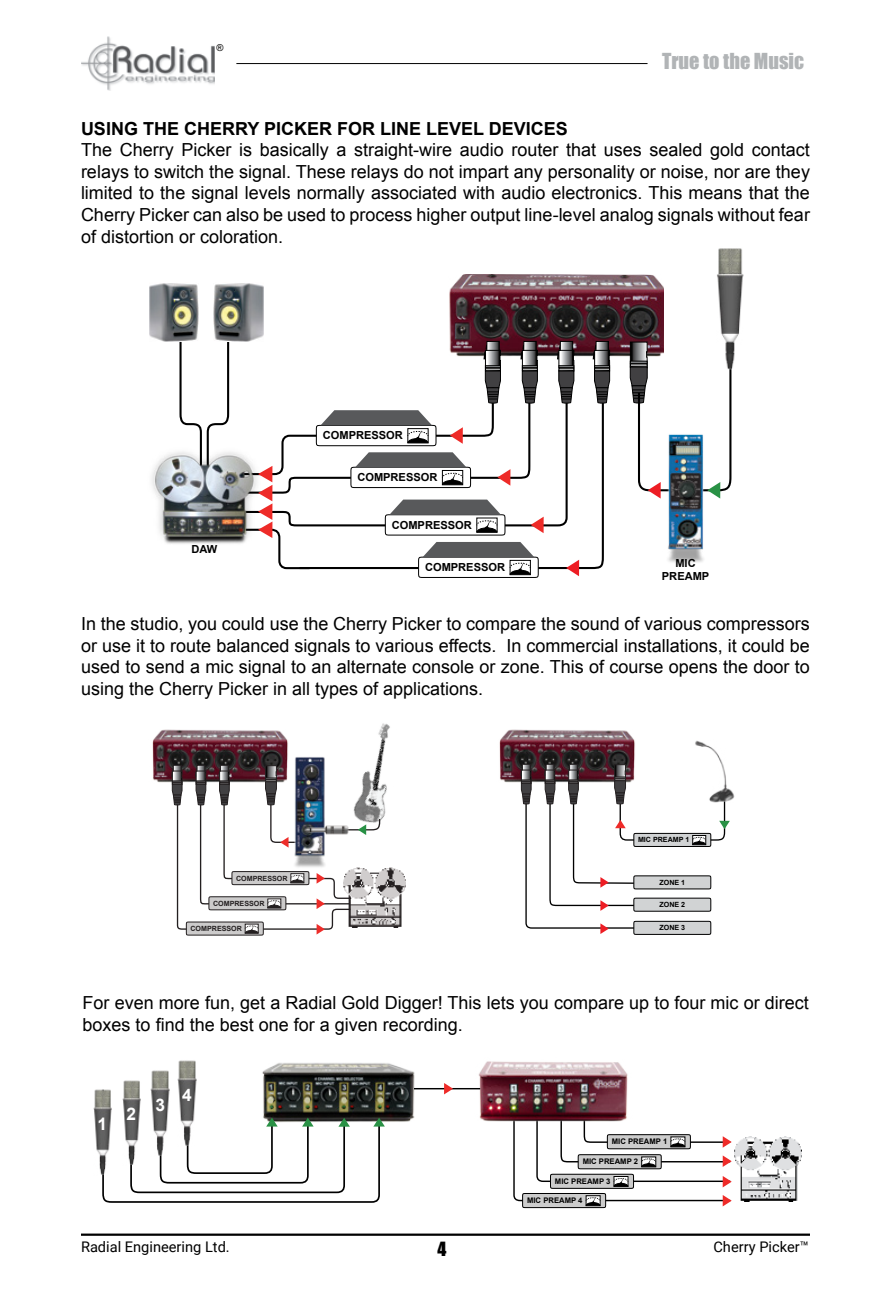
<style>
.page{position:relative;width:891px;height:1296px;background:#fff}
.page>*{position:absolute;margin:0;border:0;box-sizing:border-box;transform-origin:0 0}
.t1{font:20.25px "Impact";color:#b1b4b6}
.t2{font:18px/21.6px "Arial";color:#000;text-align:justify}
.t3{font:700 18px "Arial";color:#000}
.t4{font:18px "Impact";color:#000}
.t5{font:700 17.32px "Arial";color:#fff}
.t6{font:14.62px "Roboto";color:#000}
.t7{font:700 11.03px/13.3px "Arial";color:#000;text-align:center}
.t8{font:italic 9.45px "Arial";color:#000}
.t9{font:700 7.65px "Arial";color:#000}
.t10{font:700 7.2px "Arial";color:#231f20}
.t11{font:700 7.2px "Arial";color:#000}
</style>
<div class="page">
<hr style="left:81px;top:1234px;width:729px;height:2px;background:#000">
<img style="left:81px;top:36px;width:134px;height:55px">
<hr style="left:236px;top:63px;width:412px;height:1px;background:#000">
<img style="left:449px;top:275px;width:215px;height:94px">
<svg style="left:579px;top:403px;width:26px;height:167px"></svg>
<svg style="left:593px;top:340px;width:18px;height:63px"></svg>
<svg style="left:178px;top:322px;width:52px;height:114px"></svg>
<svg style="left:630px;top:342px;width:102px;height:149px"></svg>
<img style="left:151px;top:436px;width:87px;height:108px">
<div style="left:418px;top:557px;width:121px;height:21px;border:1px solid #000;border-radius:4px"></div>
<img style="left:214px;top:283px;width:49px;height:58px">
<img style="left:149px;top:283px;width:49px;height:58px">
<img style="left:644px;top:421px;width:82px;height:142px">
<img style="left:716px;top:248px;width:28px;height:123px">
<svg style="left:238px;top:340px;width:341px;height:236px"></svg>
<img style="left:499px;top:729px;width:136px;height:54px">
<div style="left:634px;top:921px;width:77px;height:14px;border:1px solid #000;border-radius:3px"></div>
<img style="left:695px;top:740px;width:40px;height:61px">
<svg style="left:520px;top:764px;width:210px;height:170px"></svg>
<img style="left:376px;top:723px;width:14px;height:97px">
<img style="left:381px;top:867px;width:25px;height:61px">
<img style="left:295px;top:757px;width:30px;height:8px">
<img style="left:152px;top:729px;width:136px;height:54px">
<svg style="left:171px;top:765px;width:210px;height:170px"></svg>
<img style="left:93px;top:1089px;width:8px;height:85px">
<img style="left:123px;top:1080px;width:17px;height:8px">
<img style="left:151px;top:1070px;width:18px;height:18px">
<img style="left:178px;top:1060px;width:19px;height:28px">
<img style="left:262px;top:1063px;width:155px;height:59px">
<img style="left:734px;top:1136px;width:68px;height:65px">
<div style="left:522px;top:1193px;width:84px;height:15px;border:1px solid #000;border-radius:3px"></div>
<svg style="left:513px;top:1121px;width:219px;height:85px"></svg>
<img style="left:473px;top:1061px;width:155px;height:60px">
<hr style="left:414px;top:1088px;width:66px;height:1px;background:#000">
<svg style="left:444px;top:1083px;width:9px;height:11px"></svg>
<svg style="left:101px;top:1088px;width:284px;height:115px"></svg>
<p class="t8" style="left:216px;top:42px;width:8px">®</p>
<p class="t1" style="left:662px;top:45px;width:144px">True to the Music</p>
<p class="t3" style="left:81px;top:116px;width:488px">USING THE CHERRY PICKER FOR LINE LEVEL DEVICES</p>
<p class="t2" style="left:81px;top:139px;width:730px">The Cherry Picker is basically a straight-wire audio router that uses sealed gold contact relays to switch the signal. These relays do not impart any personality or noise, nor are they limited to the signal levels normally associated with audio electronics. This means that the Cherry Picker can also be used to process higher output line-level analog signals without fear of distortion or coloration.</p>
<p class="t7" style="left:191px;top:543px;width:27px">DAW</p>
<p class="t7" style="left:323px;top:429px;width:82px">COMPRESSOR</p>
<p class="t7" style="left:357px;top:471px;width:82px">COMPRESSOR</p>
<p class="t7" style="left:392px;top:518px;width:82px">COMPRESSOR</p>
<p class="t7" style="left:425px;top:561px;width:82px">COMPRESSOR</p>
<p class="t7" style="left:662px;top:557px;width:49px">MIC<br>PREAMP</p>
<p class="t2" style="left:81px;top:613px;width:730px">In the studio, you could use the Cherry Picker to compare the sound of various compressors or use it to route balanced signals to various effects. In commercial installations, it could be used to send a mic signal to an alternate console or zone. This of course opens the door to using the Cherry Picker in all types of applications.</p>
<p class="t10" style="left:236px;top:873px;width:53px">COMPRESSOR</p>
<p class="t10" style="left:213px;top:898px;width:53px">COMPRESSOR</p>
<p class="t10" style="left:191px;top:923px;width:53px">COMPRESSOR</p>
<p class="t11" style="left:638px;top:835px;width:53px">MIC PREAMP 1</p>
<p class="t11" style="left:659px;top:877px;width:27px">ZONE 1</p>
<p class="t11" style="left:659px;top:899px;width:27px">ZONE 2</p>
<p class="t11" style="left:659px;top:923px;width:27px">ZONE 3</p>
<p class="t2" style="left:83px;top:993px;width:728px">For even more fun, get a Radial Gold Digger! This lets you compare up to four mic or direct boxes to find the best one for a given recording.</p>
<p class="t5" style="left:98px;top:1112px;width:11px">1</p>
<p class="t5" style="left:126px;top:1102px;width:11px">2</p>
<p class="t5" style="left:155px;top:1092px;width:11px">3</p>
<p class="t5" style="left:182px;top:1083px;width:11px">4</p>
<p class="t9" style="left:612px;top:1136px;width:57px">MIC PREAMP 1</p>
<p class="t9" style="left:583px;top:1156px;width:57px">MIC PREAMP 2</p>
<p class="t9" style="left:555px;top:1176px;width:57px">MIC PREAMP 3</p>
<p class="t9" style="left:527px;top:1195px;width:57px">MIC PREAMP 4</p>
<p class="t6" style="left:81px;top:1236px;width:150px">Radial Engineering Ltd.</p>
<p class="t6" style="left:713px;top:1236px;width:97px">Cherry Picker™</p>
<p class="t4" style="left:437px;top:1235px;width:10px">4</p>
</div>
